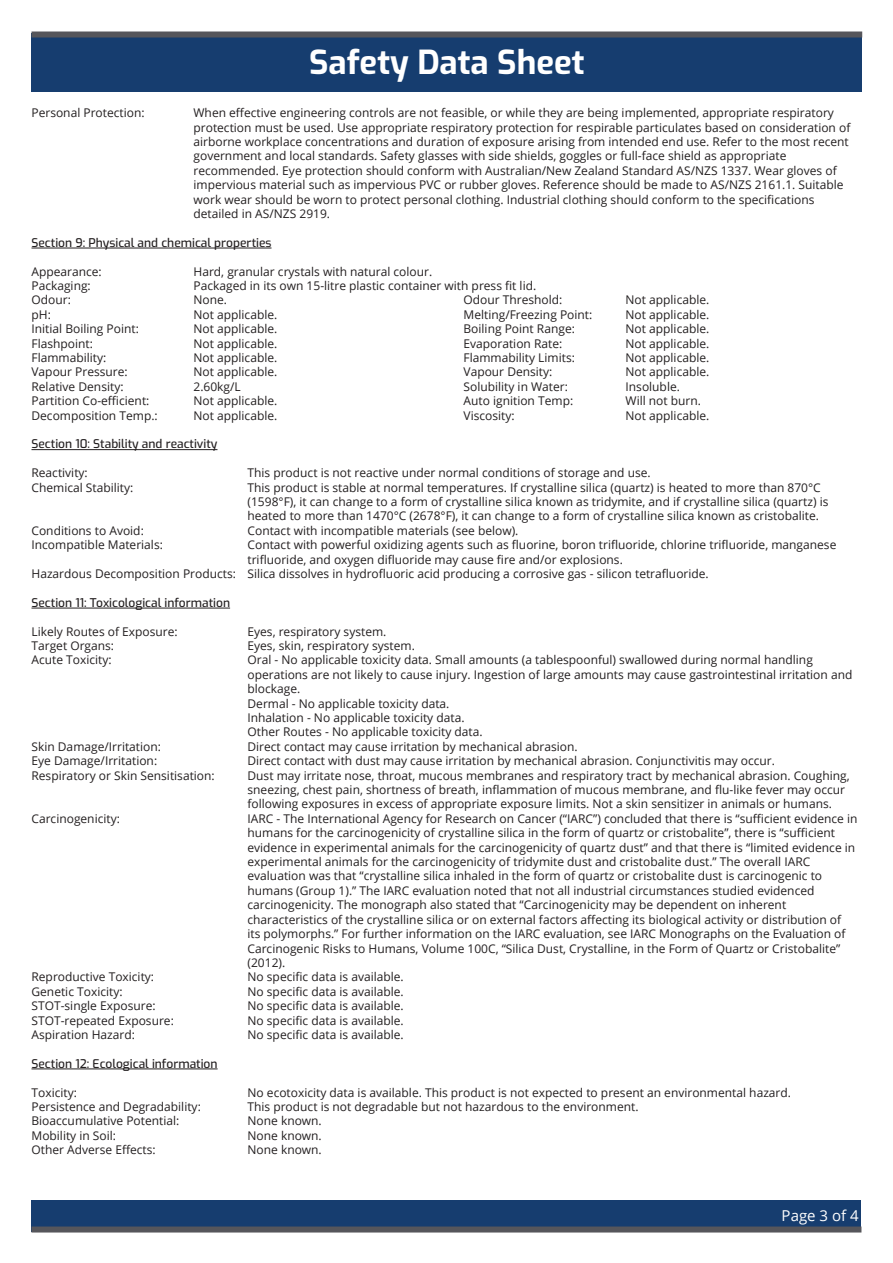
<style>
.page{position:relative;width:893px;height:1263px;background:#fff}
.page>*{position:absolute;margin:0;border:0;box-sizing:border-box;transform-origin:0 0}
.t1{font:700 33px "Exo";color:#fff}
.t2{font:15px "Open Sans";color:#fff}
.t3{font:12px/14.4px "Open Sans";color:#231f20}
.t4{font:500 12px "Exo";color:#231f20}
</style>
<div class="page">
<div style="left:31px;top:33px;width:831px;height:58px;background:#163d6f"></div>
<div style="left:32px;top:32px;width:830px;height:6px;background:#56565b"></div>
<div style="left:32px;top:1200px;width:829px;height:31px;background:#163d6f"></div>
<div style="left:31px;top:1226px;width:830px;height:6px;background:#56565b"></div>
<hr style="left:32px;top:248px;width:240px;height:1px;background:#231f20">
<hr style="left:32px;top:449px;width:185px;height:1px;background:#231f20">
<hr style="left:32px;top:608px;width:198px;height:1px;background:#231f20">
<hr style="left:32px;top:1068px;width:186px;height:1px;background:#231f20">
<h1 class="t1" style="left:309px;top:38px;width:277px">Safety Data Sheet</h1>
<p class="t3" style="left:32px;top:105px;width:115px">Personal Protection:</p>
<p class="t3" style="left:194px;top:105px;width:658px">When effective engineering controls are not feasible, or while they are being implemented, appropriate respiratory protection must be used. Use appropriate respiratory protection for respirable particulates based on consideration of airborne workplace concentrations and duration of exposure arising from intended end use. Refer to the most recent government and local standards. Safety glasses with side shields, goggles or full-face shield as appropriate recommended. Eye protection should conform with Australian/New Zealand Standard AS/NZS 1337. Wear gloves of impervious material such as impervious PVC or rubber gloves. Reference should be made to AS/NZS 2161.1. Suitable work wear should be worn to protect personal clothing. Industrial clothing should conform to the specifications detailed in AS/NZS 2919.</p>
<p class="t4" style="left:32px;top:234px;width:242px">Section 9: Physical and chemical properties</p>
<p class="t3" style="left:32px;top:264px;width:72px">Appearance:</p>
<p class="t3" style="left:194px;top:264px;width:240px">Hard, granular crystals with natural colour.</p>
<p class="t3" style="left:32px;top:278px;width:61px">Packaging:</p>
<p class="t3" style="left:194px;top:278px;width:344px">Packaged in its own 15-litre plastic container with press fit lid.</p>
<p class="t3" style="left:32px;top:293px;width:41px">Odour:</p>
<p class="t3" style="left:194px;top:293px;width:35px">None.</p>
<p class="t3" style="left:464px;top:293px;width:100px">Odour Threshold:</p>
<p class="t3" style="left:626px;top:293px;width:85px">Not applicable.</p>
<p class="t3" style="left:32px;top:307px;width:21px">pH:</p>
<p class="t3" style="left:194px;top:307px;width:85px">Not applicable.</p>
<p class="t3" style="left:463px;top:307px;width:130px">Melting/Freezing Point:</p>
<p class="t3" style="left:626px;top:307px;width:85px">Not applicable.</p>
<p class="t3" style="left:32px;top:321px;width:109px">Initial Boiling Point:</p>
<p class="t3" style="left:194px;top:321px;width:85px">Not applicable.</p>
<p class="t3" style="left:464px;top:321px;width:113px">Boiling Point Range:</p>
<p class="t3" style="left:626px;top:321px;width:85px">Not applicable.</p>
<p class="t3" style="left:32px;top:336px;width:63px">Flashpoint:</p>
<p class="t3" style="left:194px;top:336px;width:85px">Not applicable.</p>
<p class="t3" style="left:463px;top:336px;width:100px">Evaporation Rate:</p>
<p class="t3" style="left:625px;top:336px;width:85px">Not applicable.</p>
<p class="t3" style="left:32px;top:350px;width:76px">Flammability:</p>
<p class="t3" style="left:194px;top:350px;width:85px">Not applicable.</p>
<p class="t3" style="left:463px;top:350px;width:113px">Flammability Limits:</p>
<p class="t3" style="left:626px;top:350px;width:85px">Not applicable.</p>
<p class="t3" style="left:32px;top:365px;width:98px">Vapour Pressure:</p>
<p class="t3" style="left:194px;top:365px;width:85px">Not applicable.</p>
<p class="t3" style="left:464px;top:365px;width:90px">Vapour Density:</p>
<p class="t3" style="left:626px;top:365px;width:85px">Not applicable.</p>
<p class="t3" style="left:32px;top:379px;width:94px">Relative Density:</p>
<p class="t3" style="left:193px;top:379px;width:49px">2.60kg/L</p>
<p class="t3" style="left:464px;top:379px;width:106px">Solubility in Water:</p>
<p class="t3" style="left:625px;top:379px;width:56px">Insoluble.</p>
<p class="t3" style="left:32px;top:393px;width:119px">Partition Co-efficient:</p>
<p class="t3" style="left:194px;top:393px;width:85px">Not applicable.</p>
<p class="t3" style="left:464px;top:393px;width:111px">Auto ignition Temp:</p>
<p class="t3" style="left:626px;top:393px;width:77px">Will not burn.</p>
<p class="t3" style="left:32px;top:408px;width:128px">Decomposition Temp.:</p>
<p class="t3" style="left:194px;top:408px;width:85px">Not applicable.</p>
<p class="t3" style="left:463px;top:408px;width:53px">Viscosity:</p>
<p class="t3" style="left:625px;top:408px;width:85px">Not applicable.</p>
<p class="t4" style="left:32px;top:435px;width:187px">Section 10: Stability and reactivity</p>
<p class="t3" style="left:32px;top:465px;width:58px">Reactivity:</p>
<p class="t3" style="left:248px;top:465px;width:405px">This product is not reactive under normal conditions of storage and use.</p>
<p class="t3" style="left:32px;top:480px;width:103px">Chemical Stability:</p>
<p class="t3" style="left:247px;top:480px;width:582px">This product is stable at normal temperatures. If crystalline silica (quartz) is heated to more than 870°C (1598°F), it can change to a form of crystalline silica known as tridymite, and if crystalline silica (quartz) is heated to more than 1470°C (2678°F), it can change to a form of crystalline silica known as cristobalite.</p>
<p class="t3" style="left:31px;top:523px;width:114px">Conditions to Avoid:</p>
<p class="t3" style="left:247px;top:523px;width:272px">Contact with incompatible materials (see below).</p>
<p class="t3" style="left:31px;top:537px;width:133px">Incompatible Materials:</p>
<p class="t3" style="left:247px;top:537px;width:590px">Contact with powerful oxidizing agents such as fluorine, boron trifluoride, chlorine trifluoride, manganese</p>
<p class="t3" style="left:248px;top:552px;width:377px">trifluoride, and oxygen difluoride may cause fire and/or explosions.</p>
<p class="t3" style="left:32px;top:566px;width:679px">Hazardous Decomposition Products: Silica dissolves in hydrofluoric acid producing a corrosive gas - silicon tetrafluoride.</p>
<p class="t4" style="left:32px;top:594px;width:200px">Section 11: Toxicological information</p>
<p class="t3" style="left:32px;top:624px;width:148px">Likely Routes of Exposure:</p>
<p class="t3" style="left:248px;top:624px;width:140px">Eyes, respiratory system.</p>
<p class="t3" style="left:32px;top:638px;width:84px">Target Organs:</p>
<p class="t3" style="left:248px;top:638px;width:169px">Eyes, skin, respiratory system.</p>
<p class="t3" style="left:32px;top:653px;width:82px">Acute Toxicity:</p>
<p class="t3" style="left:247px;top:653px;width:606px">Oral - No applicable toxicity data. Small amounts (a tablespoonful) swallowed during normal handling operations are not likely to cause injury. Ingestion of large amounts may cause gastrointestinal irritation and blockage.<br>Dermal - No applicable toxicity data.<br>Inhalation - No applicable toxicity data.<br>Other Routes - No applicable toxicity data.</p>
<p class="t3" style="left:31px;top:739px;width:131px">Skin Damage/Irritation:</p>
<p class="t3" style="left:247px;top:739px;width:332px">Direct contact may cause irritation by mechanical abrasion.</p>
<p class="t3" style="left:31px;top:753px;width:127px">Eye Damage/Irritation:</p>
<p class="t3" style="left:247px;top:753px;width:529px">Direct contact with dust may cause irritation by mechanical abrasion. Conjunctivitis may occur.</p>
<p class="t3" style="left:31px;top:768px;width:185px">Respiratory or Skin Sensitisation:</p>
<p class="t3" style="left:247px;top:768px;width:604px">Dust may irritate nose, throat, mucous membranes and respiratory tract by mechanical abrasion. Coughing, sneezing, chest pain, shortness of breath, inflammation of mucous membrane, and flu-like fever may occur following exposures in excess of appropriate exposure limits. Not a skin sensitizer in animals or humans.</p>
<p class="t3" style="left:31px;top:811px;width:90px">Carcinogenicity:</p>
<p class="t3" style="left:247px;top:811px;width:611px">IARC - The International Agency for Research on Cancer (“IARC”) concluded that there is “sufficient evidence in humans for the carcinogenicity of crystalline silica in the form of quartz or cristobalite”, there is “sufficient evidence in experimental animals for the carcinogenicity of quartz dust” and that there is “limited evidence in experimental animals for the carcinogenicity of tridymite dust and cristobalite dust.” The overall IARC evaluation was that “crystalline silica inhaled in the form of quartz or cristobalite dust is carcinogenic to humans (Group 1).” The IARC evaluation noted that not all industrial circumstances studied evidenced carcinogenicity. The monograph also stated that “Carcinogenicity may be dependent on inherent characteristics of the crystalline silica or on external factors affecting its biological activity or distribution of<br>its polymorphs.” For further information on the IARC evaluation, see IARC Monographs on the Evaluation of Carcinogenic Risks to Humans, Volume 100C, “Silica Dust, Crystalline, in the Form of Quartz or Cristobalite” (2012).</p>
<p class="t3" style="left:31px;top:969px;width:124px">Reproductive Toxicity:</p>
<p class="t3" style="left:247px;top:969px;width:158px">No specific data is available.</p>
<p class="t3" style="left:31px;top:984px;width:93px">Genetic Toxicity:</p>
<p class="t3" style="left:247px;top:984px;width:158px">No specific data is available.</p>
<p class="t3" style="left:31px;top:998px;width:126px">STOT-single Exposure:</p>
<p class="t3" style="left:247px;top:998px;width:158px">No specific data is available.</p>
<p class="t3" style="left:31px;top:1013px;width:144px">STOT-repeated Exposure:</p>
<p class="t3" style="left:247px;top:1013px;width:158px">No specific data is available.</p>
<p class="t3" style="left:31px;top:1027px;width:105px">Aspiration Hazard:</p>
<p class="t3" style="left:247px;top:1027px;width:158px">No specific data is available.</p>
<p class="t4" style="left:31px;top:1055px;width:188px">Section 12: Ecological information</p>
<p class="t3" style="left:31px;top:1085px;width:47px">Toxicity:</p>
<p class="t3" style="left:247px;top:1085px;width:545px">No ecotoxicity data is available. This product is not expected to present an environmental hazard.</p>
<p class="t3" style="left:31px;top:1099px;width:171px">Persistence and Degradability:</p>
<p class="t3" style="left:247px;top:1099px;width:393px">This product is not degradable but not hazardous to the environment.</p>
<p class="t3" style="left:31px;top:1113px;width:149px">Bioaccumulative Potential:</p>
<p class="t3" style="left:247px;top:1113px;width:76px">None known.</p>
<p class="t3" style="left:31px;top:1128px;width:86px">Mobility in Soil:</p>
<p class="t3" style="left:247px;top:1128px;width:76px">None known.</p>
<p class="t3" style="left:31px;top:1142px;width:126px">Other Adverse Effects:</p>
<p class="t3" style="left:247px;top:1142px;width:76px">None known.</p>
<p class="t2" style="left:782px;top:1205px;width:79px">Page 3 of 4</p>
</div>
